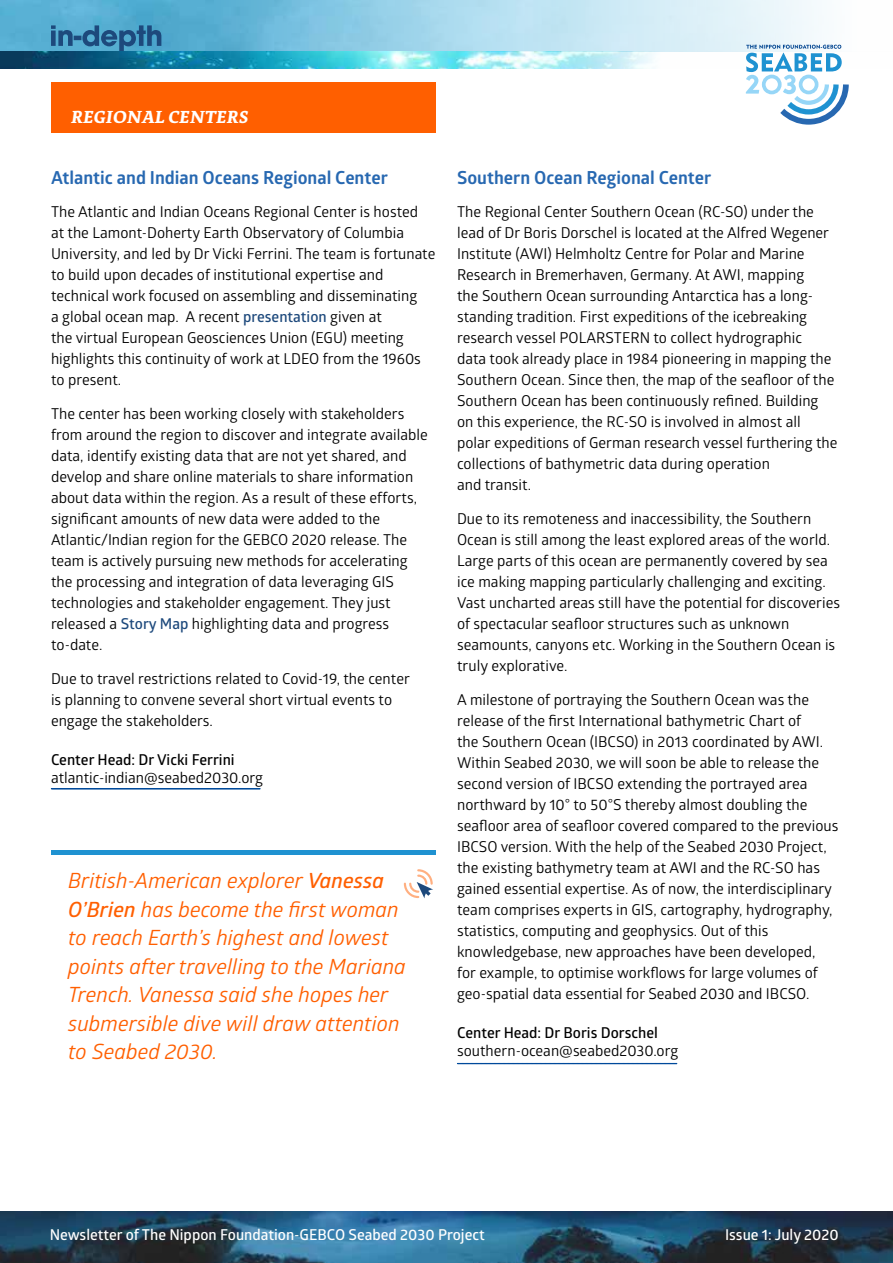
<style>
.page{position:relative;width:893px;height:1263px;background:#fff}
.page>*{position:absolute;margin:0;border:0;box-sizing:border-box;transform-origin:0 0}
.t1{font:italic 21px/28.5px "Glober";color:#ff5f00}
.t2{font:700 18px "Glober";color:#2768b1}
.t3{font:italic 700 18px "Adagio Serif";letter-spacing:.01em;color:#fff}
.t4{font:15px/21px "Glober";color:#000}
.t5{font:600 15px "Glober";color:#fff}
.t6{font:600 15px "Glober";color:#000}
.s1{font-weight:600;color:#1d497c}
.s2{font-weight:600}
</style>
<div class="page">
<img style="left:0;top:1212px;width:893px;height:51px">
<img style="left:0;top:0;width:841px;height:51px">
<svg style="left:0;top:51px;width:746px;height:17px"></svg>
<svg style="left:51px;top:25px;width:110px;height:26px"></svg>
<div style="left:51px;top:82px;width:385px;height:51px;background:#ff5f00"></div>
<svg style="left:746px;top:45px;width:103px;height:80px"></svg>
<hr style="left:51px;top:851px;width:385px;height:4px;background:#1f92d1">
<svg style="left:403px;top:869px;width:30px;height:30px"></svg>
<svg style="left:457px;top:1063px;width:220px;height:1px"></svg>
<svg style="left:51px;top:788px;width:210px;height:1px"></svg>
<p class="t3" style="left:72px;top:105px;width:179px">REGIONAL CENTERS</p>
<p class="t2" style="left:51px;top:165px;width:338px">Atlantic and Indian Oceans Regional Center</p>
<p class="t4" style="left:51px;top:201px;width:386px">The Atlantic and Indian Oceans Regional Center is hosted<br>at the Lamont-Doherty Earth Observatory of Columbia University, and led by Dr Vicki Ferrini. The team is fortunate to build upon decades of institutional expertise and technical work focused on assembling and disseminating<br>a global ocean map. A recent <span class="s1">presentation</span> given at<br>the virtual European Geosciences Union (EGU) meeting highlights this continuity of work at LDEO from the 1960s to present.</p>
<p class="t4" style="left:51px;top:403px;width:378px">The center has been working closely with stakeholders from around the region to discover and integrate available data, identify existing data that are not yet shared, and develop and share online materials to share information about data within the region. As a result of these efforts, significant amounts of new data were added to the Atlantic/Indian region for the GEBCO 2020 release. The team is actively pursuing new methods for accelerating the processing and integration of data leveraging GIS technologies and stakeholder engagement. They just released a <span class="s1">Story Map</span> highlighting data and progress to-date.</p>
<p class="t4" style="left:51px;top:667px;width:360px">Due to travel restrictions related to Covid-19, the center is planning to convene several short virtual events to engage the stakeholders.</p>
<p class="t6" style="left:51px;top:749px;width:185px">Center Head: Dr Vicki Ferrini</p>
<p class="t4" style="left:51px;top:767px;width:214px">atlantic-indian@seabed2030.org</p>
<h1 class="t1" style="left:68px;top:865px;width:339px">British-American explorer <span class="s2">Vanessa O’Brien</span> has become the first woman to reach Earth’s highest and lowest points after travelling to the Mariana Trench. Vanessa said she hopes her submersible dive will draw attention to Seabed 2030.</h1>
<p class="t2" style="left:457px;top:165px;width:256px">Southern Ocean Regional Center</p>
<p class="t4" style="left:457px;top:201px;width:382px">The Regional Center Southern Ocean (RC-SO) under the lead of Dr Boris Dorschel is located at the Alfred Wegener Institute (AWI) Helmholtz Centre for Polar and Marine Research in Bremerhaven, Germany. At AWI, mapping<br>the Southern Ocean surrounding Antarctica has a long&shy;standing tradition. First expeditions of the icebreaking research vessel POLARSTERN to collect hydrographic<br>data took already place in 1984 pioneering in mapping the Southern Ocean. Since then, the map of the seafloor of the Southern Ocean has been continuously refined. Building on this experience, the RC-SO is involved in almost all polar expeditions of German research vessel furthering the collections of bathymetric data during operation<br>and transit.</p>
<p class="t4" style="left:457px;top:508px;width:384px">Due to its remoteness and inaccessibility, the Southern Ocean is still among the least explored areas of the world.<br>Large parts of this ocean are permanently covered by sea ice making mapping particularly challenging and exciting.<br>Vast uncharted areas still have the potential for discoveries of spectacular seafloor structures such as unknown seamounts, canyons etc. Working in the Southern Ocean is truly explorative.</p>
<p class="t4" style="left:457px;top:688px;width:383px">A milestone of portraying the Southern Ocean was the release of the first International bathymetric Chart of<br>the Southern Ocean (IBCSO) in 2013 coordinated by AWI.<br>Within Seabed 2030, we will soon be able to release the second version of IBCSO extending the portrayed area northward by 10° to 50°S thereby almost doubling the seafloor area of seafloor covered compared to the previous IBCSO version. With the help of the Seabed 2030 Project, the existing bathymetry team at AWI and the RC-SO has gained essential expertise. As of now, the interdisciplinary team comprises experts in GIS, cartography, hydrography, statistics, computing and geophysics. Out of this knowledgebase, new approaches have been developed,<br>for example, to optimise workflows for large volumes of geo-spatial data essential for Seabed 2030 and IBCSO.</p>
<p class="t6" style="left:457px;top:1022px;width:202px">Center Head: Dr Boris Dorschel</p>
<p class="t4" style="left:457px;top:1040px;width:223px">southern-ocean@seabed2030.org</p>
<p class="t5" style="left:50px;top:1224px;width:437px">Newsletter of The Nippon Foundation-GEBCO Seabed 2030 Project</p>
<p class="t5" style="left:725px;top:1224px;width:115px">Issue 1: July 2020</p>
</div>
